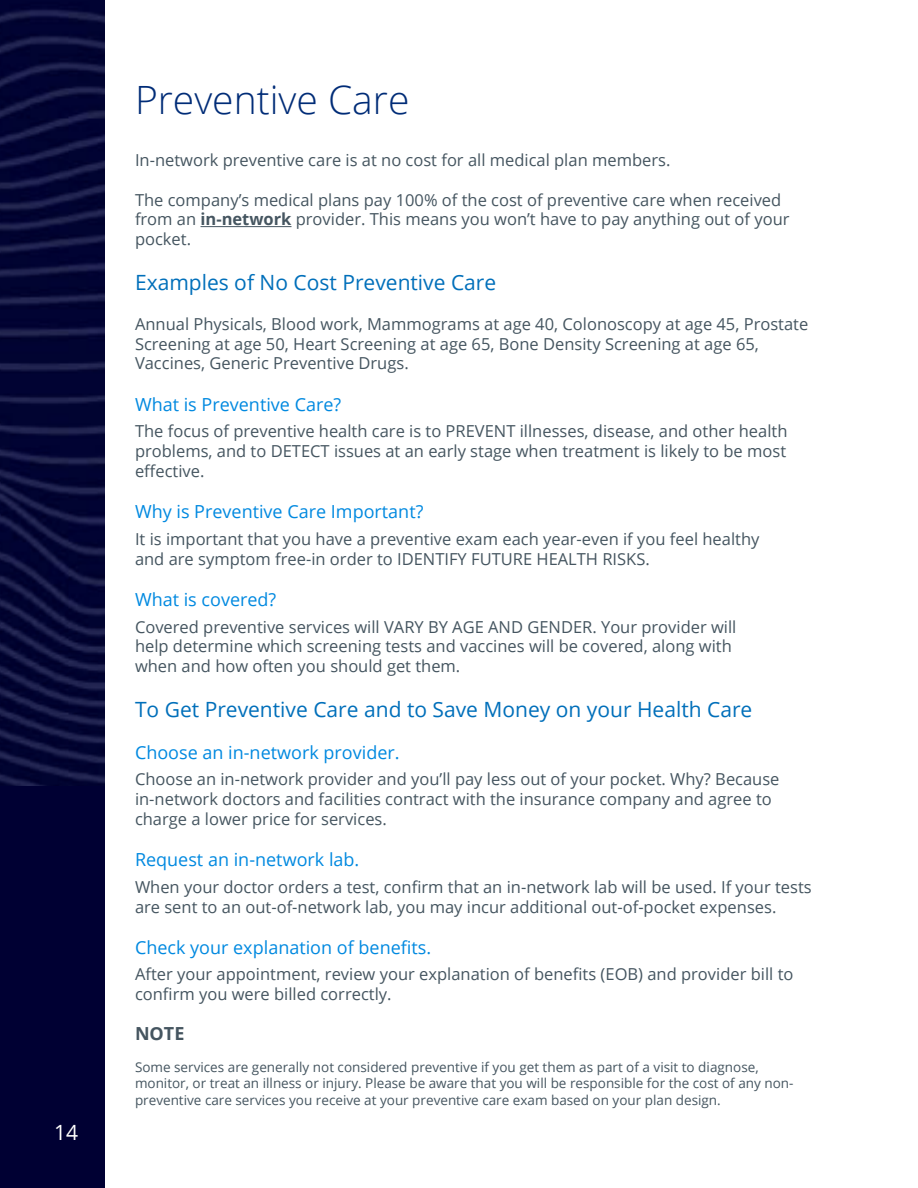
<style>
.page{position:relative;width:918px;height:1188px;background:#fff}
.page>*{position:absolute;margin:0;border:0;box-sizing:border-box;transform-origin:0 0}
.t1{font:300 39px "Open Sans";color:#002c77}
.t2{font:21px "Open Sans";color:#006fba}
.t3{font:21px "Open Sans";color:#fff}
.t4{font:18px "Open Sans";color:#0089e0}
.t5{font:700 18px "Open Sans";color:#455560}
.t6{font:16.5px/19.8px "Open Sans";color:#455560}
.t7{font:13.5px/16.2px "Open Sans";color:#455560}
.s1{font-weight:700}
</style>
<div class="page">
<img style="left:0;top:0;width:105px;height:786px">
<div style="left:0;top:786px;width:105px;height:402px;background:#003"></div>
<hr style="left:201px;top:226px;width:91px;height:1px;background:#455560">
<p class="t3" style="left:54px;top:1118px;width:26px">14</p>
<h1 class="t1" style="left:135px;top:73px;width:276px">Preventive Care</h1>
<p class="t6" style="left:135px;top:150px;width:537px">In-network preventive care is at no cost for all medical plan members.</p>
<p class="t6" style="left:135px;top:189px;width:656px">The company’s medical plans pay 100% of the cost of preventive care when received from an <span class="s1">in-network</span> provider. This means you won’t have to pay anything out of your pocket.</p>
<p class="t2" style="left:135px;top:268px;width:363px">Examples of No Cost Preventive Care</p>
<p class="t6" style="left:135px;top:313px;width:675px">Annual Physicals, Blood work, Mammograms at age 40, Colonoscopy at age 45, Prostate<br>Screening at age 50, Heart Screening at age 65, Bone Density Screening at age 65,<br>Vaccines, Generic Preventive Drugs.</p>
<p class="t4" style="left:135px;top:392px;width:208px">What is Preventive Care?</p>
<p class="t6" style="left:135px;top:421px;width:654px;text-align:justify">The focus of preventive health care is to PREVENT illnesses, disease, and other health problems, and to DETECT issues at an early stage when treatment is likely to be most effective.</p>
<p class="t4" style="left:135px;top:499px;width:290px">Why is Preventive Care Important?</p>
<p class="t6" style="left:135px;top:529px;width:626px">It is important that you have a preventive exam each year-even if you feel healthy and are symptom free-in order to IDENTIFY FUTURE HEALTH RISKS.</p>
<p class="t4" style="left:135px;top:587px;width:143px">What is covered?</p>
<p class="t6" style="left:135px;top:616px;width:603px">Covered preventive services will VARY BY AGE AND GENDER. Your provider will help determine which screening tests and vaccines will be covered, along with when and how often you should get them.</p>
<p class="t2" style="left:135px;top:695px;width:619px">To Get Preventive Care and to Save Money on your Health Care</p>
<p class="t4" style="left:135px;top:740px;width:266px">Choose an in-network provider.</p>
<p class="t6" style="left:135px;top:769px;width:646px">Choose an in-network provider and you’ll pay less out of your pocket. Why? Because in-network doctors and facilities contract with the insurance company and agree to charge a lower price for services.</p>
<p class="t4" style="left:135px;top:847px;width:226px">Request an in-network lab.</p>
<p class="t6" style="left:135px;top:876px;width:678px">When your doctor orders a test, confirm that an in-network lab will be used. If your tests are sent to an out-of-network lab, you may incur additional out-of-pocket expenses.</p>
<p class="t4" style="left:135px;top:935px;width:298px">Check your explanation of benefits.</p>
<p class="t6" style="left:135px;top:964px;width:660px">After your appointment, review your explanation of benefits (EOB) and provider bill to confirm you were billed correctly.</p>
<p class="t5" style="left:135px;top:1021px;width:51px">NOTE</p>
<p class="t7" style="left:135px;top:1059px;width:660px">Some services are generally not considered preventive if you get them as part of a visit to diagnose, monitor, or treat an illness or injury. Please be aware that you will be responsible for the cost of any non&shy;preventive care services you receive at your preventive care exam based on your plan design.</p>
</div>
